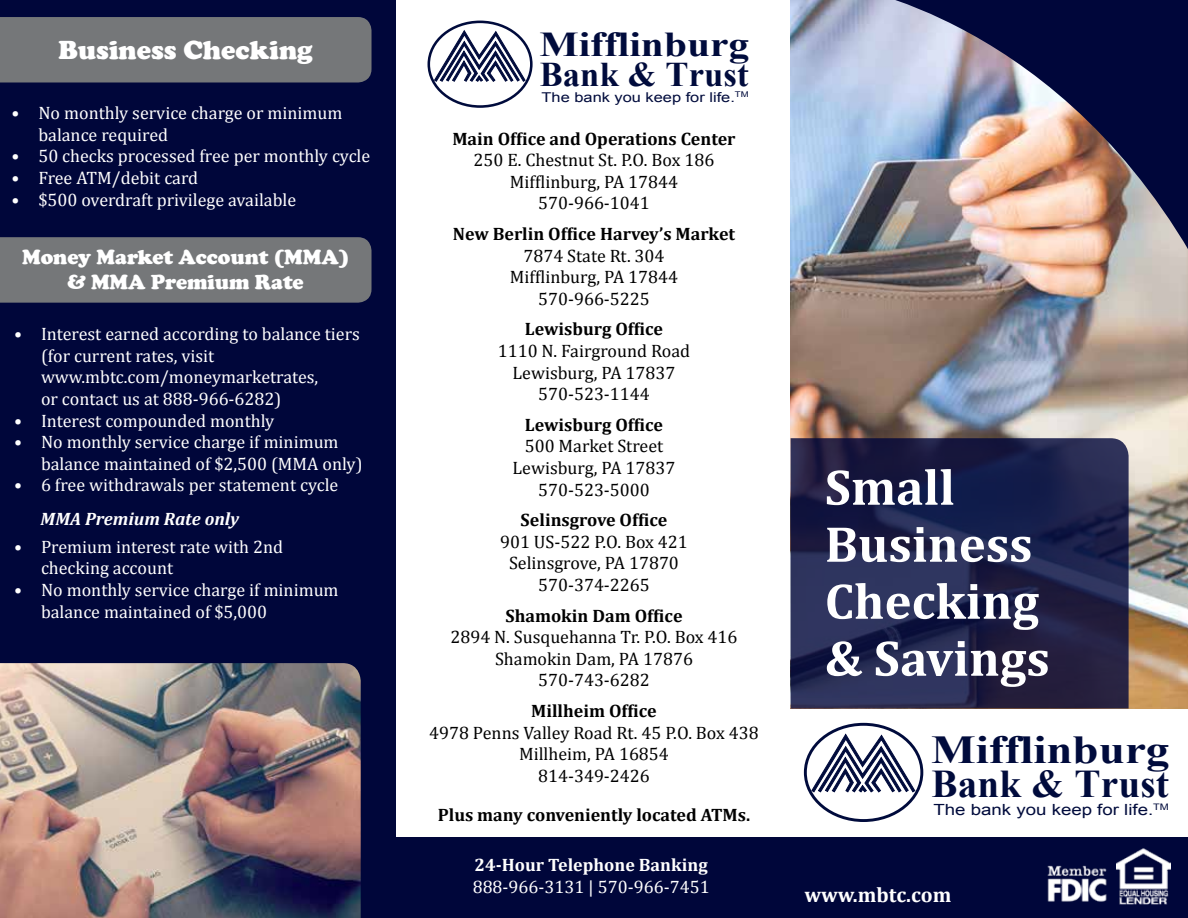
<style>
.page{position:relative;width:1188px;height:918px;background:#fff}
.page>*{position:absolute;margin:0;border:0;box-sizing:border-box;transform-origin:0 0}
.t1{font:700 51px/57px "Cambria";color:#fff}
.t2{font:700 39.6px "Times New Roman";color:#000b3c;scale:1.19 1}
.t3{font:700 39.3px "Times New Roman";letter-spacing:.005em;color:#000b3c}
.t4{font:700 34.8px "Times New Roman";color:#000b3c;scale:1.19 1}
.t5{font:700 34.65px "Times New Roman";letter-spacing:.005em;color:#000b3c}
.t6{font:900 27px "Cooper";color:#fff}
.t7{font:900 21px/25.2px "Cooper";color:#fff;text-align:center}
.t8{font:700 21px "Cambria";color:#fff}
.t9{font:18px/21.6px "Cambria";color:#fff}
.t10{font:18px/21.6px "Cambria";color:#000;text-align:center}
.t11{font:700 18px "Cambria";color:#000}
.t12{font:italic 700 18px "Cambria";color:#fff}
.t13{font:15.45px "Arial";color:#000b3c;scale:1.21 1}
.t14{font:13.5px "Arial";color:#000b3c;scale:1.21 1}
.s1{font-weight:700}
</style>
<div class="page">
<div style="left:0;top:0;width:395px;height:918px;background:#00063a"></div>
<img style="left:791px;top:0;width:397px;height:708px">
<img style="left:841px;top:0;width:347px;height:277px">
<div style="left:0;top:17px;width:372px;height:66px;background:#757779"></div>
<div style="left:0;top:237px;width:372px;height:66px;background:#757779"></div>
<svg style="left:791px;top:438px;width:338px;height:271px;background:#21244b"></svg>
<div style="left:804px;top:723px;width:119px;height:99px;border:3px solid #000b3c;border-radius:50%"></div>
<svg style="left:811px;top:733px;width:104px;height:60px"></svg>
<div style="left:393px;top:838px;width:795px;height:80px;background:#00063a"></div>
<img style="left:1116px;top:848px;width:54px;height:56px">
<img style="left:1047px;top:865px;width:60px;height:37px">
<div style="left:428px;top:21px;width:105px;height:87px;border:3px solid #000b3c;border-radius:50%"></div>
<svg style="left:434px;top:30px;width:92px;height:52px"></svg>
<img style="left:0;top:663px;width:361px;height:255px">
<p class="t6" style="left:58px;top:34px;width:256px">Business Checking</p>
<p class="t9" style="left:38px;top:102px;width:306px;text-indent:-27px">• No monthly service charge or minimum balance required</p>
<p class="t9" style="left:11px;top:145px;width:360px">• 50 checks processed free per monthly cycle</p>
<p class="t9" style="left:11px;top:167px;width:188px">• Free ATM/debit card</p>
<p class="t9" style="left:11px;top:189px;width:286px">• $500 overdraft privilege available</p>
<p class="t7" style="left:22px;top:245px;width:329px">Money Market Account (MMA) &amp; MMA Premium Rate</p>
<p class="t9" style="left:41px;top:323px;width:320px;text-indent:-27px">• Interest earned according to balance tiers (for current rates, visit www.mbtc.com/moneymarketrates,<br>or contact us at 888-966-6282)</p>
<p class="t9" style="left:14px;top:410px;width:262px">• Interest compounded monthly</p>
<p class="t9" style="left:41px;top:431px;width:323px;text-indent:-27px">• No monthly service charge if minimum balance maintained of $2,500 (MMA only)</p>
<p class="t9" style="left:14px;top:474px;width:326px">• 6 free withdrawals per statement cycle</p>
<p class="t12" style="left:41px;top:506px;width:200px">MMA Premium Rate only</p>
<p class="t9" style="left:41px;top:536px;width:244px;text-indent:-27px">• Premium interest rate with 2nd checking account</p>
<p class="t9" style="left:41px;top:579px;width:299px;text-indent:-27px">• No monthly service charge if minimum balance maintained of $5,000</p>
<p class="t4" style="left:540px;top:20px;width:178px">Mifflinburg</p>
<p class="t5" style="left:540px;top:51px;width:211px">Bank &amp; Trust</p>
<p class="t14" style="left:542px;top:88px;width:173px">The bank you keep for life.<sup>TM</sup></p>
<p class="t11" style="left:452px;top:126px;width:285px">Main Office and Operations Center</p>
<p class="t10" style="left:474px;top:149px;width:242px">250 E. Chestnut St. P.O. Box 186<br>Mifflinburg, PA 17844<br>570-966-1041</p>
<p class="t10" style="left:453px;top:223px;width:284px"><span class="s1">New Berlin Office Harvey’s Market<br></span>7874 State Rt. 304<br>Mifflinburg, PA 17844<br>570-966-5225</p>
<p class="t10" style="left:498px;top:318px;width:194px"><span class="s1">Lewisburg Office<br></span>1110 N. Fairground Road<br>Lewisburg, PA 17837<br>570-523-1144</p>
<p class="t10" style="left:513px;top:414px;width:164px"><span class="s1">Lewisburg Office<br></span>500 Market Street<br>Lewisburg, PA 17837<br>570-523-5000</p>
<p class="t10" style="left:500px;top:509px;width:189px"><span class="s1">Selinsgrove Office<br></span>901 US-522 P.O. Box 421<br>Selinsgrove, PA 17870<br>570-374-2265</p>
<p class="t10" style="left:450px;top:604px;width:289px"><span class="s1">Shamokin Dam Office<br></span>2894 N. Susquehanna Tr. P.O. Box 416<br>Shamokin Dam, PA 17876<br>570-743-6282</p>
<p class="t10" style="left:429px;top:700px;width:331px"><span class="s1">Millheim Office<br></span>4978 Penns Valley Road Rt. 45 P.O. Box 438<br>Millheim, PA 16854<br>814-349-2426</p>
<p class="t11" style="left:438px;top:802px;width:314px">Plus many conveniently located ATMs.</p>
<p class="t9" style="left:473px;top:854px;width:238px"><span class="s1">24-Hour Telephone Banking<br></span>888-966-3131 | 570-966-7451</p>
<p class="t1" style="left:825px;top:457px;width:209px">Small<br>Business</p>
<p class="t1" style="left:825px;top:571px;width:227px">Checking &amp; Savings</p>
<p class="t2" style="left:931px;top:722px;width:202px">Mifflinburg</p>
<p class="t3" style="left:931px;top:757px;width:239px">Bank &amp; Trust</p>
<p class="t13" style="left:934px;top:800px;width:196px">The bank you keep for life.<sup>TM</sup></p>
<p class="t8" style="left:804px;top:880px;width:148px">www.mbtc.com</p>
</div>
